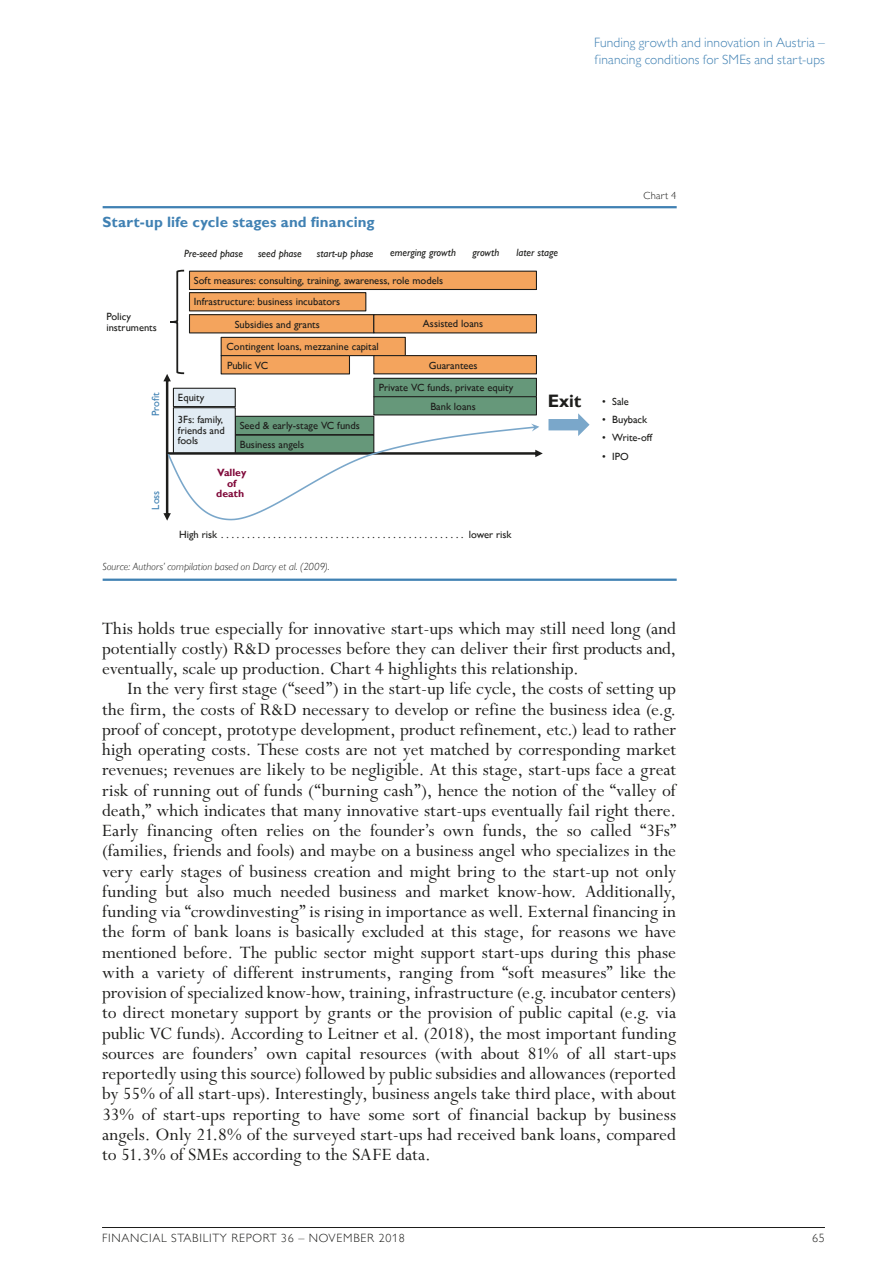
<style>
.page{position:relative;width:893px;height:1263px;background:#fff}
.page>*{position:absolute;margin:0;border:0;box-sizing:border-box;transform-origin:0 0}
.t1{font:19.5px/20.2px "Perpetua Std";color:#1d1d1b;text-align:justify}
.t2{font:700 18px "Gill Sans MT Pro";color:#1d1d1b}
.t3{font:700 15px "Gill Sans MT Pro";letter-spacing:.01em;color:#4081b3}
.t4{font:300 13.5px/16.5px "Gill Sans MT Pro";letter-spacing:.01em;color:#4081b3}
.t5{font:300 12px "Gill Sans MT Pro";letter-spacing:.06em;color:#1d1d1b}
.t6{font:500 10.5px/10.5px "Gill Sans MT Pro";color:#1d1d1b}
.t7{font:italic 500 10.5px "Gill Sans MT Pro";color:#1d1d1b}
.t8{font:italic 300 10.5px "Gill Sans MT Pro";letter-spacing:.01em;color:#1d1d1b}
.t9{font:700 10.5px/10.5px "Gill Sans MT Pro";color:#80093a;text-align:center}
.t10{font:500 10.5px "Gill Sans MT Pro";color:#4081b3}
.t11{font:300 10.5px "Gill Sans MT Pro";letter-spacing:.02em;color:#1d1d1b}
</style>
<div class="page">
<hr style="left:102px;top:1227px;width:723px;height:1px;background:#1d1d1b">
<hr style="left:103px;top:206px;width:574px;height:2px;background:#4081b3">
<hr style="left:103px;top:579px;width:574px;height:2px;background:#4081b3">
<svg style="left:163px;top:269px;width:427px;height:252px"></svg>
<p class="t4" style="left:594px;top:34px;width:232px">Funding growth and innovation in Austria – financing conditions for SMEs and start-ups</p>
<p class="t3" style="left:103px;top:213px;width:274px">Start-up life cycle stages and financing</p>
<p class="t7" style="left:184px;top:247px;width:60px">Pre-seed phase</p>
<p class="t7" style="left:258px;top:247px;width:45px">seed phase</p>
<p class="t7" style="left:317px;top:247px;width:58px">start-up phase</p>
<p class="t7" style="left:390px;top:246px;width:67px">emerging growth</p>
<p class="t7" style="left:472px;top:246px;width:29px">growth</p>
<p class="t7" style="left:517px;top:246px;width:43px">later stage</p>
<p class="t6" style="left:106px;top:311px;width:52px">Policy instruments</p>
<p class="t10" style="left:149px;top:416px;width:25px;rotate:-90deg">Profit</p>
<p class="t10" style="left:149px;top:510px;width:21px;rotate:-90deg">Loss</p>
<p class="t6" style="left:194px;top:270px;width:251px;line-height:21px">Soft measures: consulting, training, awareness, role models<br>Infrastructure: business incubators</p>
<p class="t6" style="left:178px;top:392px;width:28px">Equity</p>
<p class="t6" style="left:235px;top:319px;width:87px">Subsidies and grants</p>
<p class="t6" style="left:423px;top:318px;width:62px">Assisted loans</p>
<p class="t6" style="left:227px;top:337px;width:154px;line-height:18.3px">Contingent loans, mezzanine capital<br>Public VC</p>
<p class="t6" style="left:379px;top:353px;width:136px;line-height:22.8px;text-indent:50px">Guarantees<br>Private VC funds, private equity</p>
<p class="t6" style="left:430px;top:401px;width:47px">Bank loans</p>
<p class="t6" style="left:178px;top:414px;width:48px">3Fs: family, friends and fools</p>
<p class="t6" style="left:240px;top:416px;width:122px;line-height:18.5px">Seed &amp; early-stage VC funds<br>Business angels</p>
<p class="t9" style="left:216px;top:467px;width:32px">Valley of death</p>
<p class="t6" style="left:179px;top:529px;width:334px">High risk . . . . . . . . . . . . . . . . . . . . . . . . . . . . . . . . . . . . . . . . . . . . . . . lower risk</p>
<p class="t8" style="left:103px;top:560px;width:228px">Source: Authors’ compilation based on Darcy et al. (2009).</p>
<p class="t2" style="left:548px;top:390px;width:35px">Exit</p>
<p class="t11" style="left:643px;top:189px;width:34px">Chart 4</p>
<p class="t6" style="left:602px;top:396px;width:28px">• Sale</p>
<p class="t6" style="left:602px;top:414px;width:46px">• Buyback</p>
<p class="t6" style="left:602px;top:432px;width:52px">• Write-off</p>
<p class="t6" style="left:602px;top:451px;width:28px">• IPO</p>
<p class="t1" style="left:102px;top:619px;width:576px">This holds true especially for innovative start-ups which may still need long (and potentially costly) R&amp;D processes before they can deliver their first products and, eventually, scale up production. Chart 4 highlights this relationship.</p>
<p class="t1" style="left:102px;top:679px;width:576px;text-indent:26px">In the very first stage (“seed”) in the start-up life cycle, the costs of setting up the firm, the costs of R&amp;D necessary to develop or refine the business idea (e.g. proof of concept, prototype development, product refinement, etc.) lead to rather high operating costs. These costs are not yet matched by corresponding market revenues; revenues are likely to be negligible. At this stage, start-ups face a great risk of running out of funds (“burning cash”), hence the notion of the “valley of death,” which indicates that many innovative start-ups eventually fail right there.<br>Early financing often relies on the founder’s own funds, the so called “3Fs” (families, friends and fools) and maybe on a business angel who specializes in the very early stages of business creation and might bring to the start-up not only funding but also much needed business and market know-how. Additionally, funding via “crowdinvesting” is rising in importance as well. External financing in the form of bank loans is basically excluded at this stage, for reasons we have mentioned before. The public sector might support start-ups during this phase with a variety of different instruments, ranging from “soft measures” like the provision of specialized know-how, training, infrastructure (e.g. incubator centers) to direct monetary support by grants or the provision of public capital (e.g. via public VC funds). According to Leitner et al. (2018), the most important funding sources are founders’ own capital resources (with about 81% of all start-ups reportedly using this source) followed by public subsidies and allowances (reported by 55% of all start-ups). Interestingly, business angels take third place, with about 33% of start-ups reporting to have some sort of financial backup by business angels. Only 21.8% of the surveyed start-ups had received bank loans, compared to 51.3% of SMEs according to the SAFE data.</p>
<p class="t5" style="left:102px;top:1231px;width:304px">FINANCIAL STABILITY REPORT 36 – NOVEMBER 2018</p>
<p class="t5" style="left:812px;top:1231px;width:14px">65</p>
</div>
